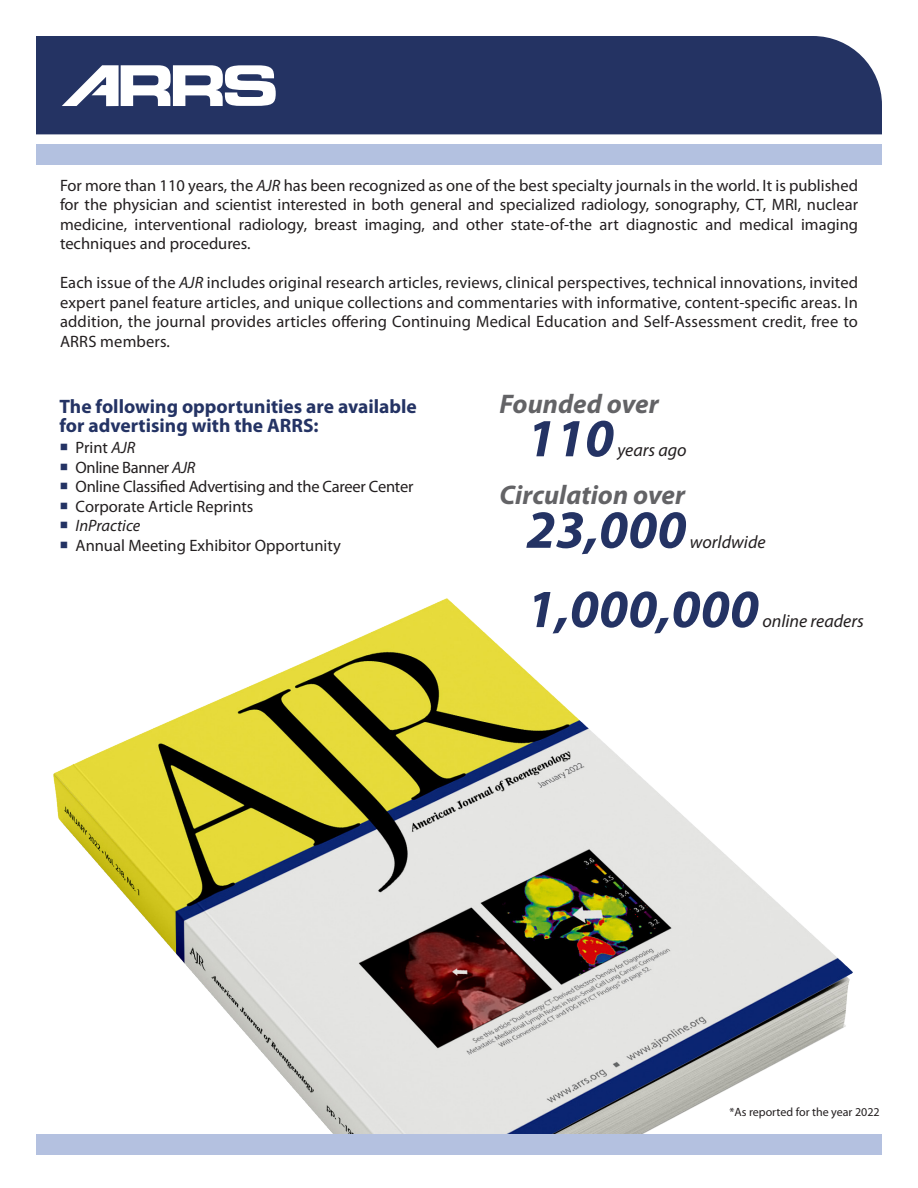
<style>
.page{position:relative;width:918px;height:1188px;background:#fff}
.page>*{position:absolute;margin:0;border:0;box-sizing:border-box;transform-origin:0 0}
.t1{font:italic 700 54px "Myriad Pro";color:#243364}
.t2{font:italic 700 27px "Myriad Pro";color:#636366}
.t3{font:700 19.5px/19.2px "Myriad Pro";color:#243364}
.t4{font:italic 18px "Myriad Pro";color:#231f20}
.Primary_Page{font:16.5px/19.5px "Myriad Pro";color:#231f20;text-align:justify}
.Primary_Page-2{font:16.5px "Myriad Pro";letter-spacing:-.02em;color:#231f20}
.t5{font:italic 16.5px "Myriad Pro";color:#231f20}
.t6{font:12px "Myriad Pro";color:#231f20}
.s1{font-style:italic}
.s2{color:#243364}
</style>
<div class="page">
<div style="left:36px;top:36px;width:846px;height:98px;background:#243363"></div>
<svg style="left:62px;top:65px;width:214px;height:41px"></svg>
<div style="left:36px;top:1134px;width:846px;height:21px;background:#b4c1e0"></div>
<div style="left:36px;top:144px;width:846px;height:21px;background:#b3c1e0"></div>
<img style="left:53px;top:598px;width:800px;height:536px">
<p class="Primary_Page" style="left:60px;top:175px;width:800px">For more than 110 years, the <span class="s1">AJR</span> has been recognized as one of the best specialty journals in the world. It is published for the physician and scientist interested in both general and specialized radiology, sonography, CT, MRI, nuclear medicine, interventional radiology, breast imaging, and other state-of-the art diagnostic and medical imaging techniques and procedures.</p>
<p class="Primary_Page" style="left:60px;top:273px;width:800px">Each issue of the <span class="s1">AJR</span> includes original research articles, reviews, clinical perspectives, technical innovations, invited expert panel feature articles, and unique collections and commentaries with informative, content-specific areas. In addition, the journal provides articles offering Continuing Medical Education and Self-Assessment credit, free to ARRS members.</p>
<p class="t3" style="left:59px;top:396px;width:359px">The following opportunities are available for advertising with the ARRS:</p>
<p class="Primary_Page" style="left:59px;top:438px;width:78px"><span class="s2">○</span> Print <span class="s1">AJR</span></p>
<p class="Primary_Page-2" style="left:59px;top:457px;width:137px"><span class="s2">○</span> Online Banner <span class="s1">AJR</span></p>
<p class="Primary_Page" style="left:59px;top:477px;width:356px"><span class="s2">○</span> Online Classified Advertising and the Career Center</p>
<p class="Primary_Page" style="left:59px;top:496px;width:196px"><span class="s2">○</span> Corporate Article Reprints</p>
<p class="t5" style="left:59px;top:515px;width:82px"><span class="s2">○</span> InPractice</p>
<p class="Primary_Page" style="left:59px;top:535px;width:283px"><span class="s2">○</span> Annual Meeting Exhibitor Opportunity</p>
<p class="t2" style="left:500px;top:386px;width:161px">Founded over</p>
<p class="t1" style="left:526px;top:403px;width:89px">110</p>
<p class="t4" style="left:617px;top:439px;width:71px">years ago</p>
<p class="t2" style="left:500px;top:478px;width:187px">Circulation over</p>
<p class="t1" style="left:526px;top:494px;width:162px">23,000</p>
<p class="t4" style="left:690px;top:531px;width:77px">worldwide</p>
<p class="t1" style="left:526px;top:574px;width:234px">1,000,000</p>
<p class="t4" style="left:762px;top:610px;width:103px">online readers</p>
<p class="t6" style="left:730px;top:1104px;width:152px">*As reported for the year 2022</p>
</div>
